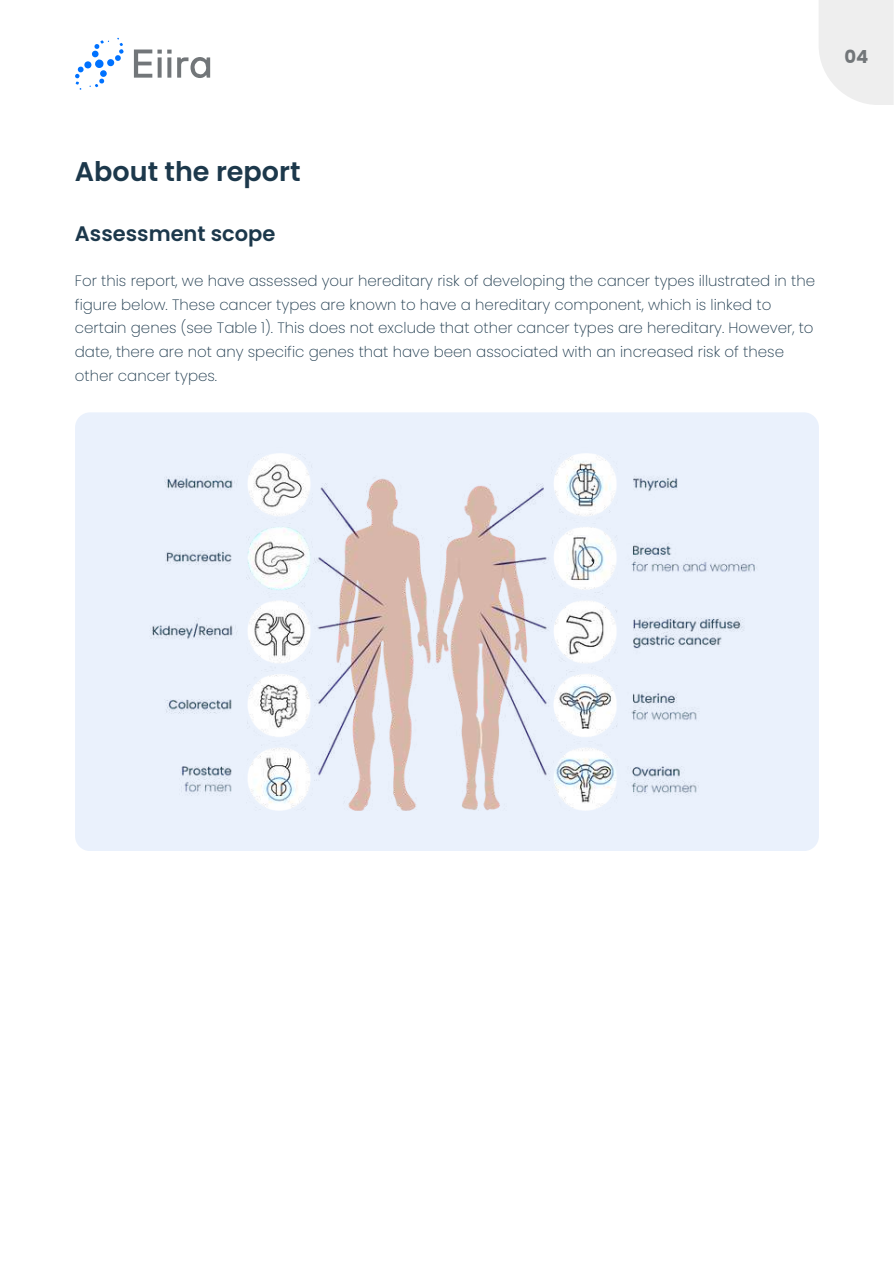
<style>
.page{position:relative;width:894px;height:1264px;background:#fff}
.page>*{position:absolute;margin:0;border:0;box-sizing:border-box;transform-origin:0 0}
.t1{font:600 27px "Poppins";color:#1c384b}
.t2{font:600 21px "Poppins";color:#1c384b}
.t3{font:700 18px "Poppins";color:#727679}
.t4{font:200 15px/23.7px "Poppins";color:#1c384b}
</style>
<div class="page">
<svg style="left:75px;top:40px;width:34px;height:50px"></svg>
<svg style="left:115px;top:38px;width:9px;height:23px"></svg>
<div style="left:107px;top:59px;width:7px;height:7px;background:#0072ff;border-radius:3px"></div>
<svg style="left:134px;top:49px;width:37px;height:29px"></svg>
<svg style="left:177px;top:57px;width:33px;height:21px"></svg>
<svg style="left:819px;top:0;width:74px;height:105px;background:#efefef"></svg>
<img style="left:75px;top:416px;width:743px;height:431px">
<p class="t3" style="left:844px;top:44px;width:25px">04</p>
<h1 class="t1" style="left:75px;top:152px;width:227px">About the report</h1>
<h2 class="t2" style="left:75px;top:219px;width:202px">Assessment scope</h2>
<p class="t4" style="left:75px;top:269px;width:741px">For this report, we have assessed your hereditary risk of developing the cancer types illustrated in the figure below. These cancer types are known to have a hereditary component, which is linked to certain genes (see Table 1). This does not exclude that other cancer types are hereditary. However, to date, there are not any specific genes that have been associated with an increased risk of these other cancer types.</p>
</div>
